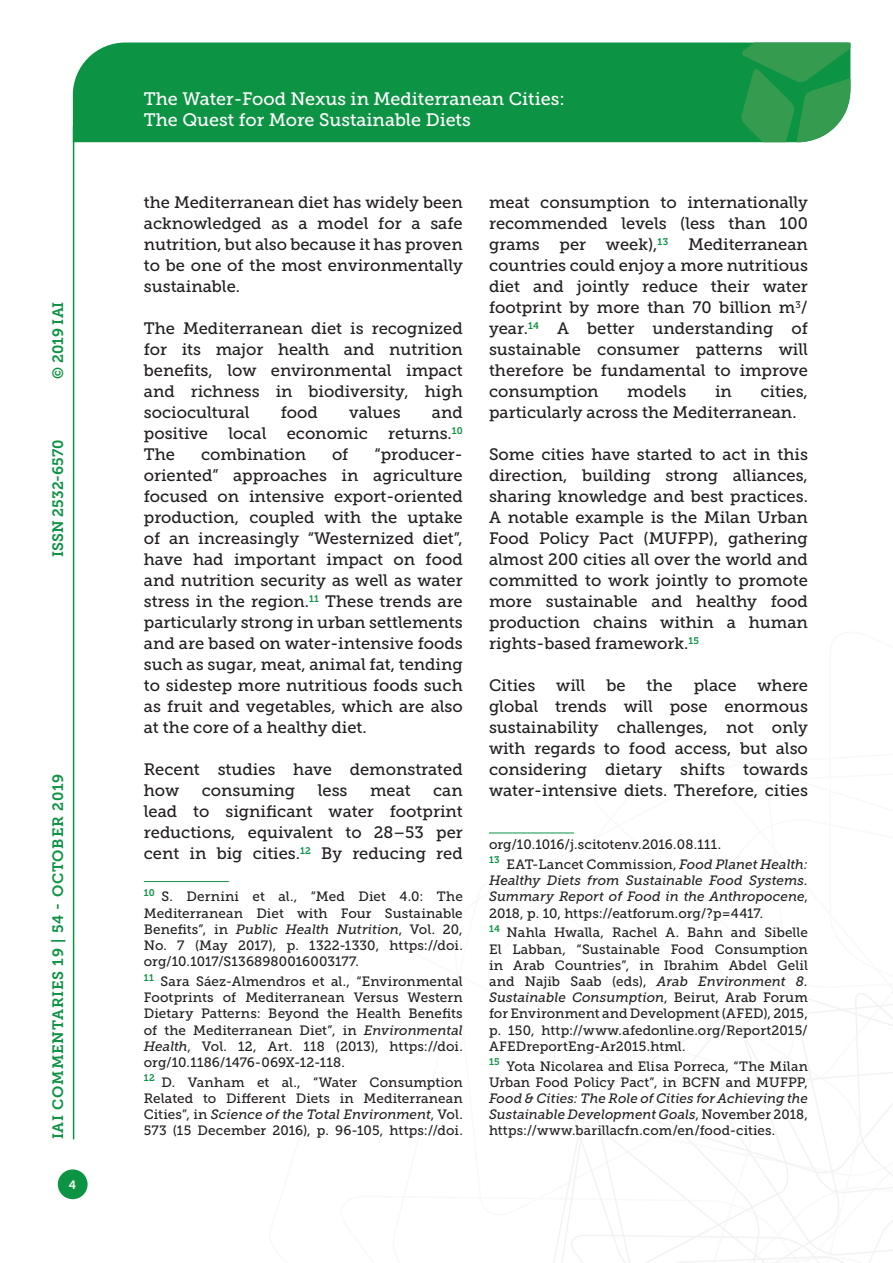
<style>
.page{position:relative;width:893px;height:1263px;background:#fff}
.page>*{position:absolute;margin:0;border:0;box-sizing:border-box;transform-origin:0 0}
.t1{font:18px/21.6px "Museo Slab 500";color:#fff}
.Testo{font:16.5px/21px "Museo Slab 500";color:#231f20;text-align:justify}
.t2{font:15px "Museo Slab 700";letter-spacing:.05em;color:#0d9344}
.t3{font:15px "Museo Slab 700";color:#0d9344}
.Nota{font:13.5px/16.2px "Museo Slab 500";letter-spacing:.01em;color:#231f20;text-align:justify}
.Nota-2{font:italic 13.5px/16.2px "Museo Slab 500";color:#231f20;text-align:justify}
.t4{font:12px "Museo Slab 700";color:#fff}
.s1{font-style:italic}
.s2{font-style:normal}
</style>
<div class="page">
<svg style="left:553px;top:960px;width:340px;height:303px"></svg>
<div style="left:73px;top:43px;width:668px;height:99px;background:#0d9344"></div>
<svg style="left:741px;top:43px;width:109px;height:99px;background:#339d54"></svg>
<div style="left:58px;top:1169px;width:30px;height:30px;background:#0d9344;border-radius:50%"></div>
<hr style="left:73px;top:126px;width:1px;height:1013px;background:#0d9344">
<hr style="left:489px;top:833px;width:85px;height:1px;background:#0d9344">
<hr style="left:144px;top:881px;width:85px;height:1px;background:#0d9344">
<p class="t2" style="left:50px;top:379px;width:79px;rotate:-90deg">© 2019 IAI</p>
<p class="t3" style="left:50px;top:557px;width:119px;rotate:-90deg">ISSN 2532-6570</p>
<p class="t2" style="left:50px;top:1139px;width:367px;rotate:-90deg">IAI COMMENTARIES 19 | 54 - OCTOBER 2019</p>
<p class="t4" style="left:69px;top:1178px;width:9px">4</p>
<p class="t1" style="left:144px;top:88px;width:422px">The Water-Food Nexus in Mediterranean Cities:<br>The Quest for More Sustainable Diets</p>
<p class="Testo" style="left:144px;top:192px;width:320px">the Mediterranean diet has widely been acknowledged as a model for a safe nutrition, but also because it has proven to be one of the most environmentally sustainable.</p>
<p class="Testo" style="left:144px;top:318px;width:320px">The Mediterranean diet is recognized for its major health and nutrition benefits, low environmental impact and richness in biodiversity, high sociocultural</p>
<p class="Testo" style="left:281px;top:402px;width:39px">food</p>
<p class="Testo" style="left:349px;top:402px;width:53px">values</p>
<p class="Testo" style="left:144px;top:402px;width:320px;text-indent:288px">and positive local economic returns.<sup>10<br></sup>The</p>
<p class="Testo" style="left:144px;top:444px;width:320px;text-indent:231px">“producer&shy;oriented” approaches in agriculture focused on intensive export-oriented production, coupled with the uptake of an increasingly “Westernized diet”, have had important impact on food and nutrition security as well as water stress in the region.<sup>11</sup> These trends are particularly strong in urban settlements and are based on water-intensive foods such as sugar, meat, animal fat, tending to sidestep more nutritious foods such as fruit and vegetables, which are also at the core of a healthy diet.</p>
<p class="Testo" style="left:144px;top:759px;width:320px">Recent studies have demonstrated how</p>
<p class="Testo" style="left:201px;top:444px;width:106px">combination</p>
<p class="Testo" style="left:332px;top:444px;width:18px">of</p>
<p class="Testo" style="left:202px;top:780px;width:95px">consuming</p>
<p class="Testo" style="left:318px;top:780px;width:31px">less</p>
<p class="Testo" style="left:370px;top:780px;width:42px">meat</p>
<p class="Testo" style="left:144px;top:780px;width:320px;text-indent:289px">can lead to significant water footprint reductions, equivalent to 28–53 per cent in big cities.<sup>12</sup> By reducing red</p>
<p class="Nota" style="left:144px;top:889px;width:320px"><sup>10</sup> S. Dernini et al., “Med Diet 4.0: The Mediterranean Diet with Four Sustainable Benefits”, in <span class="s1">Public Health Nutrition</span>, Vol. 20, No. 7 (May 2017), p. 1322-1330, https://doi. org/10.1017/S1368980016003177.</p>
<p class="Nota" style="left:144px;top:973px;width:320px"><sup>11</sup> Sara Sáez-Almendros et al., “Environmental Footprints of Mediterranean Versus Western Dietary Patterns: Beyond the Health Benefits of the Mediterranean Diet”, in <span class="s1">Environmental Health</span>, Vol. 12, Art. 118 (2013), https://doi. org/10.1186/1476-069X-12-118.</p>
<p class="Nota" style="left:144px;top:1074px;width:320px"><sup>12</sup> D. Vanham et al., “Water Consumption Related to Different Diets in Mediterranean Cities”, in <span class="s1">Science of the Total Environment</span>, Vol.<br>573 (15 December 2016), p. 96-105, https://doi.</p>
<p class="Testo" style="left:489px;top:192px;width:320px">meat consumption to internationally recommended levels (less than 100 grams per week),<sup>13</sup> Mediterranean countries could enjoy a more nutritious diet and jointly reduce their water footprint by more than 70 billion m<sup>3</sup>/ year.<sup>14</sup> A better understanding of sustainable consumer patterns will therefore be fundamental to improve consumption</p>
<p class="Testo" style="left:489px;top:381px;width:320px;text-indent:271px">cities, particularly across the Mediterranean.</p>
<p class="Testo" style="left:489px;top:444px;width:320px">Some cities have started to act in this direction, building strong alliances, sharing knowledge and best practices.<br>A notable example is the Milan Urban Food Policy Pact (MUFPP), gathering almost 200 cities all over the world and committed to work jointly to promote more sustainable and healthy food production chains within a human rights-based framework.<sup>15</sup></p>
<p class="Testo" style="left:489px;top:675px;width:48px">Cities</p>
<p class="Testo" style="left:556px;top:675px;width:31px">will</p>
<p class="Testo" style="left:606px;top:675px;width:21px">be</p>
<p class="Testo" style="left:646px;top:675px;width:28px">the</p>
<p class="Testo" style="left:694px;top:675px;width:44px">place</p>
<p class="Testo" style="left:627px;top:381px;width:61px">models</p>
<p class="Testo" style="left:715px;top:381px;width:18px">in</p>
<p class="Testo" style="left:489px;top:675px;width:320px;text-indent:268px">where global trends will pose enormous sustainability challenges, not only with regards to food access, but also considering dietary shifts towards water-intensive diets. Therefore, cities</p>
<p class="Nota" style="left:489px;top:836px;width:234px">org/10.1016/j.scitotenv.2016.08.111.</p>
<p class="Nota-2" style="left:489px;top:856px;width:320px"><sup>13</sup> <span class="s2">EAT-Lancet Commission,</span> Food Planet Health:<br>Healthy Diets from Sustainable Food Systems.<br>Summary Report of Food in the Anthropocene<span class="s2">, 2018, p. 10, https://eatforum.org/?p=4417.</span></p>
<p class="Nota" style="left:489px;top:925px;width:320px"><sup>14</sup> Nahla Hwalla, Rachel A. Bahn and Sibelle El Labban, “Sustainable Food Consumption in Arab Countries”, in Ibrahim Abdel Gelil and Najib Saab (eds), <span class="s1">Arab Environment 8.<br>Sustainable Consumption</span>, Beirut, Arab Forum for Environment and Development (AFED), 2015, p. 150, http://www.afedonline.org/Report2015/ AFEDreportEng-Ar2015.html.</p>
<p class="Nota" style="left:489px;top:1058px;width:320px"><sup>15</sup> Yota Nicolarea and Elisa Porreca, “The Milan Urban Food Policy Pact”, in BCFN and MUFPP, <span class="s1">Food &amp; Cities: The Role of Cities for Achieving the Sustainable Development Goals</span>, November 2018, https://www.barillacfn.com/en/food-cities.</p>
</div>
